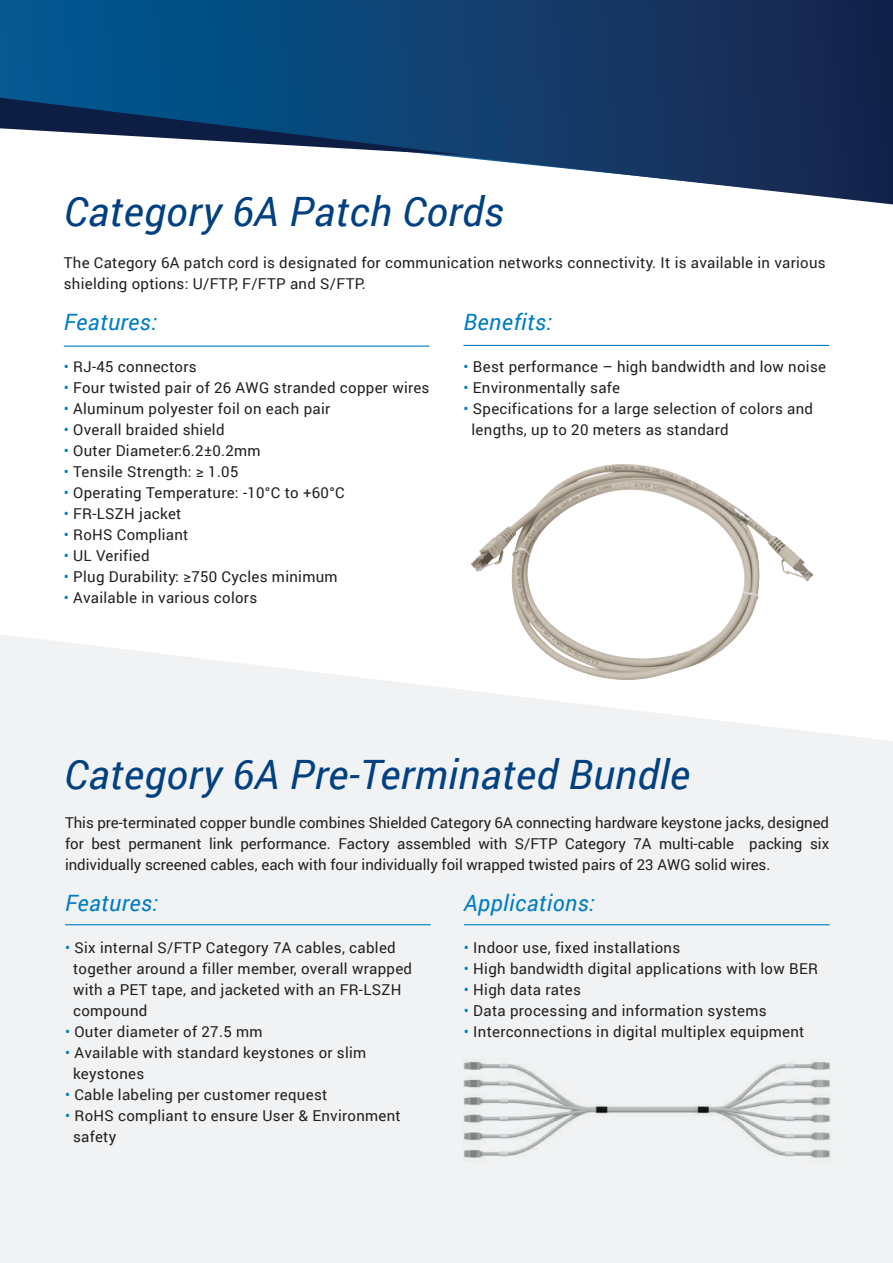
<style>
.page{position:relative;width:893px;height:1263px;background:#fff}
.page>*{position:absolute;margin:0;border:0;box-sizing:border-box;transform-origin:0 0}
.t1{font:italic 40.5px "Roboto";letter-spacing:.01em;color:#014081}
.t2{font:italic 22.5px "Roboto";letter-spacing:.02em;color:#007dc3}
.t3{font:15px/21px "Roboto";letter-spacing:.02em;color:#231f20}
.s1{color:#007dc3}
</style>
<div class="page">
<div style="left:0;top:635px;width:893px;height:628px;background:#f0f2f3"></div>
<img style="left:470px;top:473px;width:344px;height:208px">
<hr style="left:65px;top:924px;width:366px;height:1px;background:#007dc3">
<svg style="left:0;top:0;width:893px;height:204px"></svg>
<svg style="left:0;top:98px;width:466px;height:58px"></svg>
<hr style="left:464px;top:924px;width:366px;height:1px;background:#007dc3">
<img style="left:440px;top:1018px;width:413px;height:178px">
<hr style="left:64px;top:346px;width:365px;height:1px;background:#007dc3">
<hr style="left:463px;top:345px;width:366px;height:1px;background:#007dc3">
<h1 class="t1" style="left:64px;top:184px;width:442px">Category 6A Patch Cords</h1>
<p class="t3" style="left:64px;top:251px;width:763px">The Category 6A patch cord is designated for communication networks connectivity. It is available in various shielding options: U/FTP, F/FTP and S/FTP.</p>
<h2 class="t2" style="left:64px;top:306px;width:95px">Features:</h2>
<p class="t3" style="left:64px;top:356px;width:134px"><span class="s1">•</span> RJ-45 connectors</p>
<p class="t3" style="left:64px;top:377px;width:367px"><span class="s1">•</span> Four twisted pair of 26 AWG stranded copper wires</p>
<p class="t3" style="left:64px;top:398px;width:268px"><span class="s1">•</span> Aluminum polyester foil on each pair</p>
<p class="t3" style="left:64px;top:419px;width:162px"><span class="s1">•</span> Overall braided shield</p>
<p class="t3" style="left:64px;top:440px;width:198px"><span class="s1">•</span> Outer Diameter:6.2±0.2mm</p>
<p class="t3" style="left:64px;top:461px;width:176px"><span class="s1">•</span> Tensile Strength: ≥ 1.05</p>
<p class="t3" style="left:64px;top:482px;width:282px"><span class="s1">•</span> Operating Temperature: -10°C to +60°C</p>
<p class="t3" style="left:64px;top:503px;width:119px"><span class="s1">•</span> FR-LSZH jacket</p>
<p class="t3" style="left:64px;top:524px;width:126px"><span class="s1">•</span> RoHS Compliant</p>
<p class="t3" style="left:64px;top:545px;width:87px"><span class="s1">•</span> UL Verified</p>
<p class="t3" style="left:64px;top:566px;width:275px"><span class="s1">•</span> Plug Durability: ≥750 Cycles minimum</p>
<p class="t3" style="left:64px;top:587px;width:195px"><span class="s1">•</span> Available in various colors</p>
<h2 class="t2" style="left:463px;top:306px;width:90px">Benefits:</h2>
<p class="t3" style="left:463px;top:356px;width:364px"><span class="s1">•</span> Best performance – high bandwidth and low noise</p>
<p class="t3" style="left:463px;top:377px;width:158px"><span class="s1">•</span> Environmentally safe</p>
<p class="t3" style="left:472px;top:398px;width:343px;text-indent:-8px"><span class="s1">•</span> Specifications for a large selection of colors and lengths, up to 20 meters as standard</p>
<h1 class="t1" style="left:64px;top:746px;width:627px">Category 6A Pre-Terminated Bundle</h1>
<p class="t3" style="left:65px;top:812px;width:766px;text-align:justify">This pre-terminated copper bundle combines Shielded Category 6A connecting hardware keystone jacks, designed for best permanent link performance. Factory assembled with S/FTP Category 7A multi-cable packing six individually screened cables, each with four individually foil wrapped twisted pairs of 23 AWG solid wires.</p>
<h2 class="t2" style="left:464px;top:887px;width:132px">Applications:</h2>
<p class="t3" style="left:464px;top:937px;width:218px"><span class="s1">•</span> Indoor use, fixed installations</p>
<p class="t3" style="left:464px;top:958px;width:356px"><span class="s1">•</span> High bandwidth digital applications with low BER</p>
<p class="t3" style="left:464px;top:979px;width:119px"><span class="s1">•</span> High data rates</p>
<p class="t3" style="left:464px;top:1000px;width:304px"><span class="s1">•</span> Data processing and information systems</p>
<p class="t3" style="left:464px;top:1021px;width:342px"><span class="s1">•</span> Interconnections in digital multiplex equipment</p>
<h2 class="t2" style="left:65px;top:887px;width:95px">Features:</h2>
<p class="t3" style="left:73px;top:937px;width:341px;text-indent:-8px"><span class="s1">•</span> Six internal S/FTP Category 7A cables, cabled together around a filler member, overall wrapped with a PET tape, and jacketed with an FR-LSZH compound</p>
<p class="t3" style="left:65px;top:1021px;width:199px"><span class="s1">•</span> Outer diameter of 27.5 mm</p>
<p class="t3" style="left:73px;top:1042px;width:295px;text-indent:-8px"><span class="s1">•</span> Available with standard keystones or slim keystones</p>
<p class="t3" style="left:65px;top:1084px;width:264px"><span class="s1">•</span> Cable labeling per customer request</p>
<p class="t3" style="left:73px;top:1105px;width:329px;text-indent:-8px"><span class="s1">•</span> RoHS compliant to ensure User &amp; Environment safety</p>
</div>
